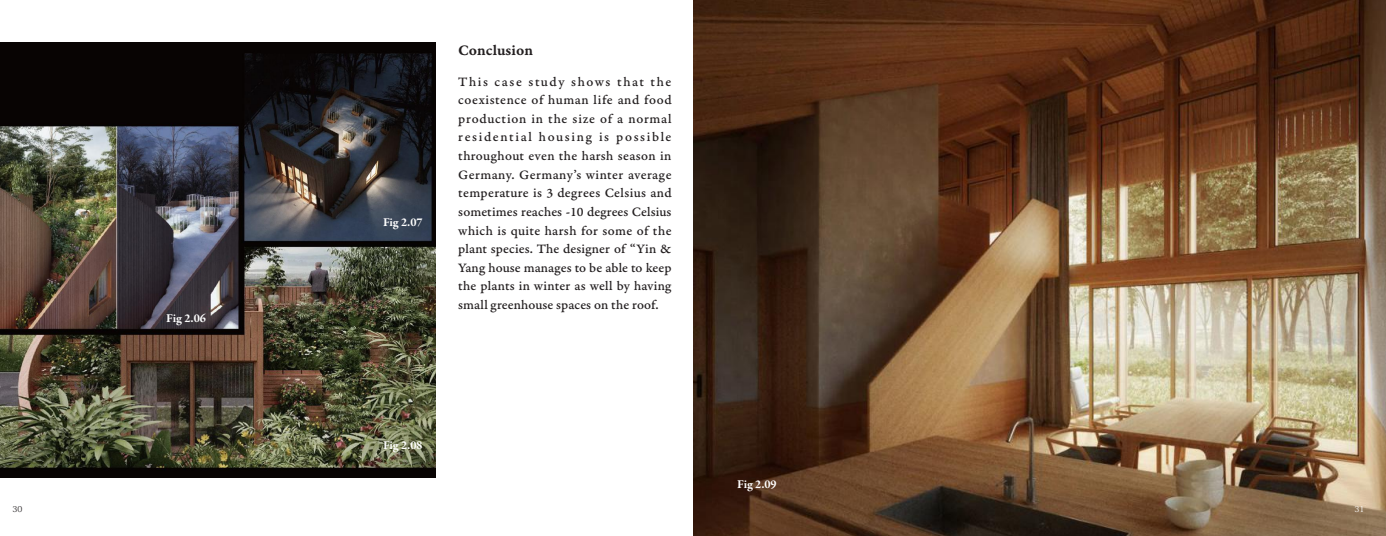
<style>
.page{position:relative;width:1386px;height:536px;background:#fff}
.page>*{position:absolute;margin:0;border:0;box-sizing:border-box;transform-origin:0 0}
.t1{font:15.49px "Garamond Premr Pro Smbd Capt";color:#231f20}
.t2{font:13.65px/18.6px "Garamond Premr Pro Med Capt";letter-spacing:.005em;color:#231f20;text-align:justify}
.t3{font:700 12.25px "Garamond Premr Pro";letter-spacing:-.005em;color:#fff}
.t4{font:8.05px "Koz Min Pr 6 N";color:#231f20}
.t5{font:8.05px "Koz Min Pr 6 N";color:#fff}
</style>
<div class="page">
<img style="left:0;top:43px;width:436px;height:434px">
<img style="left:693px;top:0;width:693px;height:536px">
<p class="t3" style="left:166px;top:311px;width:41px">Fig 2.06</p>
<p class="t3" style="left:383px;top:215px;width:41px">Fig 2.07</p>
<p class="t1" style="left:458px;top:41px;width:76px">Conclusion</p>
<p class="t2" style="left:458px;top:72px;width:215px">This case study shows that the coexistence of human life and food production in the size of a normal residential housing is possible throughout even the harsh season in Germany. Germany’s winter average temperature is 3 degrees Celsius and sometimes reaches -10 degrees Celsius which is quite harsh for some of the plant species. The designer of “Yin &amp; Yang house manages to be able to keep the plants in winter as well by having small greenhouse spaces on the roof.</p>
<p class="t3" style="left:383px;top:437px;width:41px">Fig 2.08</p>
<p class="t3" style="left:737px;top:476px;width:41px">Fig 2.09</p>
<p class="t4" style="left:13px;top:504px;width:11px">30</p>
<p class="t5" style="left:1354px;top:504px;width:11px">31</p>
</div>
